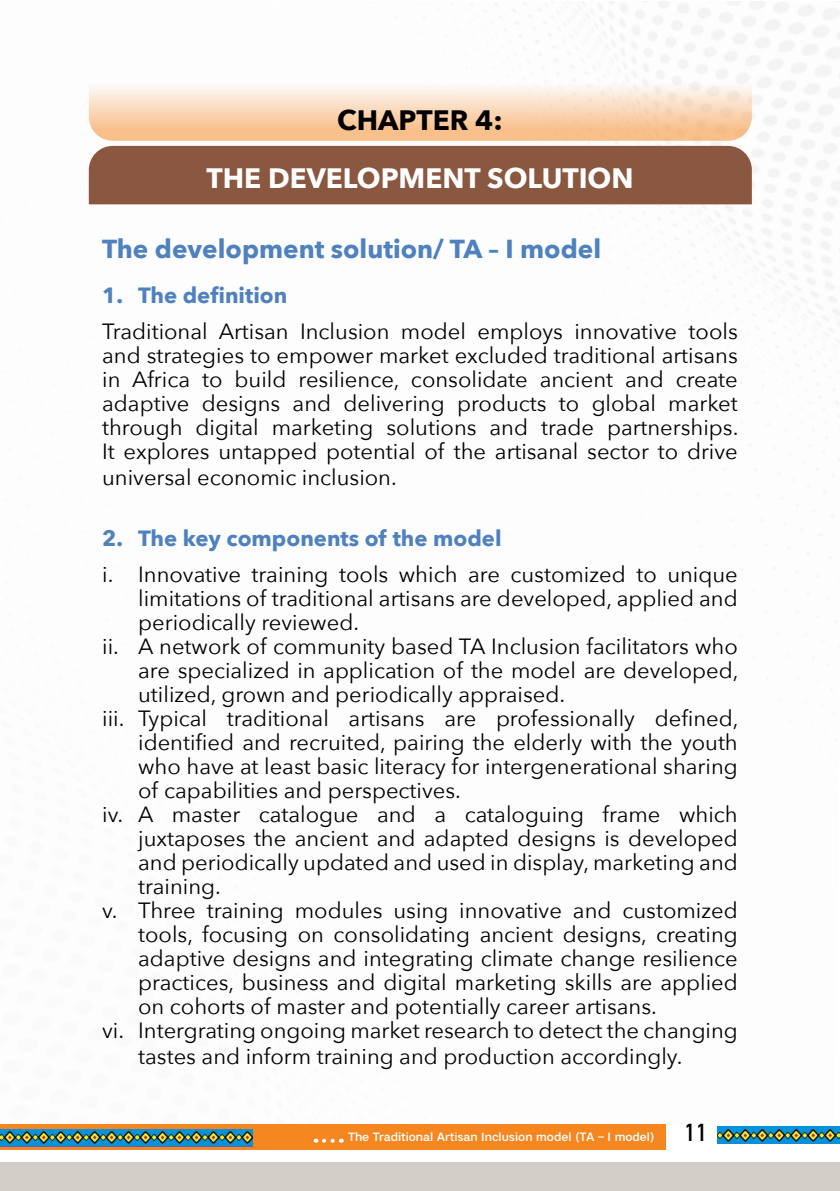
<style>
.page{position:relative;width:840px;height:1191px;background:#fff}
.page>*{position:absolute;margin:0;border:0;box-sizing:border-box;transform-origin:0 0}
.t1{font:700 28px "Avenir Next";color:#fff}
.t2{font:700 28px "Avenir Next";color:#000}
.t3{font:700 26px "Avenir Next";color:#4e81be}
.t4{font:700 24px "DIN Alternate";color:#000}
.t5{font:22px/24px "Avenir Next";color:#000;text-align:justify}
.t6{font:700 22px "Avenir Next";color:#4e81be}
.t7{font:500 12px "Artico";color:#fff}
</style>
<div class="page">
<img style="left:88px;top:1px;width:751px;height:622px">
<div style="left:0;top:1124px;width:665px;height:26px;background:#f6861f"></div>
<svg style="left:324px;top:1138px;width:17px;height:4px"></svg>
<img style="left:0;top:1129px;width:252px;height:17px">
<div style="left:0;top:1162px;width:839px;height:29px;background:#d4cec9"></div>
<img style="left:717px;top:1127px;width:122px;height:17px">
<svg style="left:89px;top:82px;width:662px;height:122px;background:#c59c83"></svg>
<p class="t2" style="left:337px;top:96px;width:167px">CHAPTER 4:</p>
<p class="t1" style="left:206px;top:154px;width:428px">THE DEVELOPMENT SOLUTION</p>
<p class="t3" style="left:102px;top:226px;width:500px">The development solution/ TA – I model</p>
<p class="t6" style="left:102px;top:276px;width:186px">1. The definition</p>
<p class="t5" style="left:102px;top:318px;width:637px">Traditional Artisan Inclusion model employs innovative tools and strategies to empower market excluded traditional artisans in Africa to build resilience, consolidate ancient and create adaptive designs and delivering products to global market through digital marketing solutions and trade partnerships.<br>It explores untapped potential of the artisanal sector to drive</p>
<p class="t5" style="left:102px;top:464px;width:296px">universal economic inclusion.</p>
<p class="t6" style="left:102px;top:519px;width:400px">2. The key components of the model</p>
<p class="t5" style="left:102px;top:561px;width:637px">i. Innovative training tools which are customized to unique</p>
<p class="t5" style="left:138px;top:585px;width:600px">limitations of traditional artisans are developed, applied and</p>
<p class="t5" style="left:138px;top:609px;width:222px">periodically reviewed.</p>
<p class="t5" style="left:102px;top:633px;width:636px">ii. A network of community based TA Inclusion facilitators who</p>
<p class="t5" style="left:138px;top:657px;width:601px">are specialized in application of the model are developed,</p>
<p class="t5" style="left:138px;top:681px;width:428px">utilized, grown and periodically appraised.</p>
<p class="t5" style="left:102px;top:705px;width:637px">iii. Typical traditional artisans are professionally defined,</p>
<p class="t5" style="left:138px;top:729px;width:600px">identified and recruited, pairing the elderly with the youth</p>
<p class="t5" style="left:138px;top:753px;width:600px">who have at least basic literacy for intergenerational sharing</p>
<p class="t5" style="left:138px;top:777px;width:324px">of capabilities and perspectives.</p>
<p class="t5" style="left:102px;top:801px;width:636px">iv. A master catalogue and a cataloguing frame which</p>
<p class="t5" style="left:138px;top:825px;width:600px">juxtaposes the ancient and adapted designs is developed</p>
<p class="t5" style="left:138px;top:849px;width:601px">and periodically updated and used in display, marketing and</p>
<p class="t5" style="left:138px;top:873px;width:84px">training.</p>
<p class="t5" style="left:102px;top:897px;width:636px">v. Three training modules using innovative and customized</p>
<p class="t5" style="left:138px;top:921px;width:600px">tools, focusing on consolidating ancient designs, creating</p>
<p class="t5" style="left:138px;top:945px;width:600px">adaptive designs and integrating climate change resilience</p>
<p class="t5" style="left:138px;top:969px;width:600px">practices, business and digital marketing skills are applied</p>
<p class="t5" style="left:138px;top:993px;width:520px">on cohorts of master and potentially career artisans.</p>
<p class="t5" style="left:102px;top:1017px;width:636px">vi. Intergrating ongoing market research to detect the changing</p>
<p class="t5" style="left:138px;top:1043px;width:545px">tastes and inform training and production accordingly.</p>
<p class="t7" style="left:348px;top:1129px;width:308px">The Traditional Artisan Inclusion model (TA – I model)</p>
<p class="t4" style="left:684px;top:1114px;width:25px">11</p>
</div>
